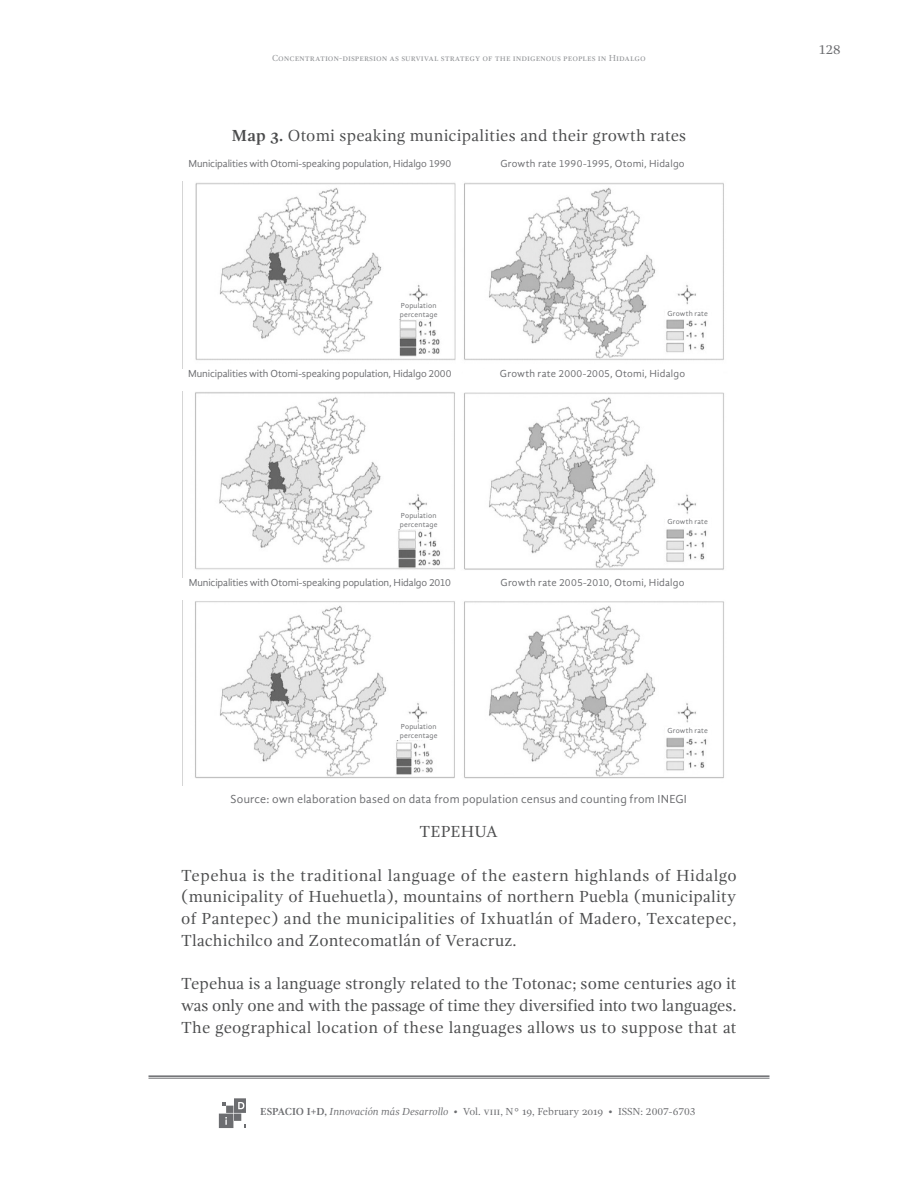
<style>
.page{position:relative;width:918px;height:1188px;background:#fff}
.page>*{position:absolute;margin:0;border:0;box-sizing:border-box;transform-origin:0 0}
.Párrafo_p{font:16.5px/21.8px "Gandhi Serif";letter-spacing:.01em;color:#4b4c4d;text-align:justify}
.titulo_imagen{font:16.5px "Gandhi Serif";letter-spacing:.01em;color:#4b4c4d}
.titulo{font:16.5px "Gandhi Serif";letter-spacing:.01em;color:#4b4c4d}
.t1{font:13.5px "Gandhi Serif";color:#6c6d70}
.pie_de_foto{font:12px "Gandhi Sans";letter-spacing:.015em;color:#6c6d70}
.t2{font:10.5px "Gandhi Sans";letter-spacing:-.01em;color:#6c6d70}
.t3{font:10.5px "Gandhi Serif";letter-spacing:-.005em;color:#6c6d70}
.t4{font:10.5px "Gandhi Sans";letter-spacing:.02em;color:#6c6d70}
.t5{font:10.5px "Gandhi Sans";letter-spacing:.015em;color:#6c6d70}
.t6{font:9px "Gandhi Serif";color:#939598}
.t7{font:7.5px/9px "Gandhi Sans";letter-spacing:.02em;color:#6c6d70}
.s1{font-weight:700}
.s2{font-style:italic}
</style>
<div class="page">
<hr style="left:148px;top:1075px;width:622px;height:2px;background:#6c6d70">
<hr style="left:148px;top:1078px;width:622px;height:1px;background:#6c6d70">
<svg style="left:219px;top:1098px;width:27px;height:30px"></svg>
<img style="left:182px;top:181px;width:542px;height:605px">
<div style="left:391px;top:302px;width:56px;height:17px;background:#fff"></div>
<div style="left:665px;top:311px;width:45px;height:8px;background:#fff"></div>
<div style="left:181px;top:369px;width:278px;height:22px;background:#fff"></div>
<div style="left:463px;top:369px;width:259px;height:22px;background:#fff"></div>
<div style="left:391px;top:512px;width:56px;height:17px;background:#fff"></div>
<div style="left:665px;top:518px;width:45px;height:9px;background:#fff"></div>
<div style="left:181px;top:578px;width:278px;height:22px;background:#fff"></div>
<div style="left:463px;top:578px;width:259px;height:22px;background:#fff"></div>
<div style="left:391px;top:723px;width:56px;height:17px;background:#fff"></div>
<div style="left:665px;top:727px;width:45px;height:9px;background:#fff"></div>
<p class="t6" style="left:272px;top:53px;width:375px">Concentration-dispersion as survival strategy of the indigenous peoples in Hidalgo</p>
<p class="titulo_imagen" style="left:232px;top:126px;width:456px"><span class="s1">Map 3.</span> Otomi speaking municipalities and their growth rates</p>
<p class="t2" style="left:188px;top:158px;width:264px">Municipalities with Otomi-speaking population, Hidalgo 1990</p>
<p class="t4" style="left:500px;top:158px;width:186px">Growth rate 1990-1995, Otomi, Hidalgo</p>
<p class="t7" style="left:400px;top:301px;width:39px">Population percentage</p>
<p class="t7" style="left:667px;top:309px;width:42px">Growth rate</p>
<p class="t2" style="left:188px;top:368px;width:265px">Municipalities with Otomi-speaking population, Hidalgo 2000</p>
<p class="t4" style="left:500px;top:368px;width:187px">Growth rate 2000-2005, Otomi, Hidalgo</p>
<p class="t7" style="left:400px;top:511px;width:39px">Population percentage</p>
<p class="t7" style="left:667px;top:517px;width:42px">Growth rate</p>
<p class="t2" style="left:189px;top:577px;width:264px">Municipalities with Otomi-speaking population, Hidalgo 2010</p>
<p class="t5" style="left:501px;top:577px;width:185px">Growth rate 2005-2010, Otomi, Hidalgo</p>
<p class="t7" style="left:400px;top:722px;width:39px">Population percentage</p>
<p class="t7" style="left:667px;top:726px;width:42px">Growth rate</p>
<p class="pie_de_foto" style="left:231px;top:792px;width:458px">Source: own elaboration based on data from population census and counting from INEGI</p>
<p class="titulo" style="left:420px;top:822px;width:80px">TEPEHUA</p>
<p class="Párrafo_p" style="left:181px;top:864px;width:557px">Tepehua is the traditional language of the eastern highlands of Hidalgo (municipality of Huehuetla), mountains of northern Puebla (municipality of Pantepec) and the municipalities of Ixhuatlán of Madero, Texcatepec, Tlachichilco and Zontecomatlán of Veracruz.</p>
<p class="Párrafo_p" style="left:181px;top:973px;width:557px">Tepehua is a language strongly related to the Totonac; some centuries ago it was only one and with the passage of time they diversified into two languages.<br>The geographical location of these languages allows us to suppose that at</p>
<p class="t3" style="left:260px;top:1105px;width:437px"><span class="s1">ESPACIO I+D,</span> <span class="s2">Innovación más Desarrollo •</span> Vol. viii, N° 19, February 2019 • ISSN: 2007-6703</p>
<p class="t1" style="left:818px;top:42px;width:24px">128</p>
</div>
